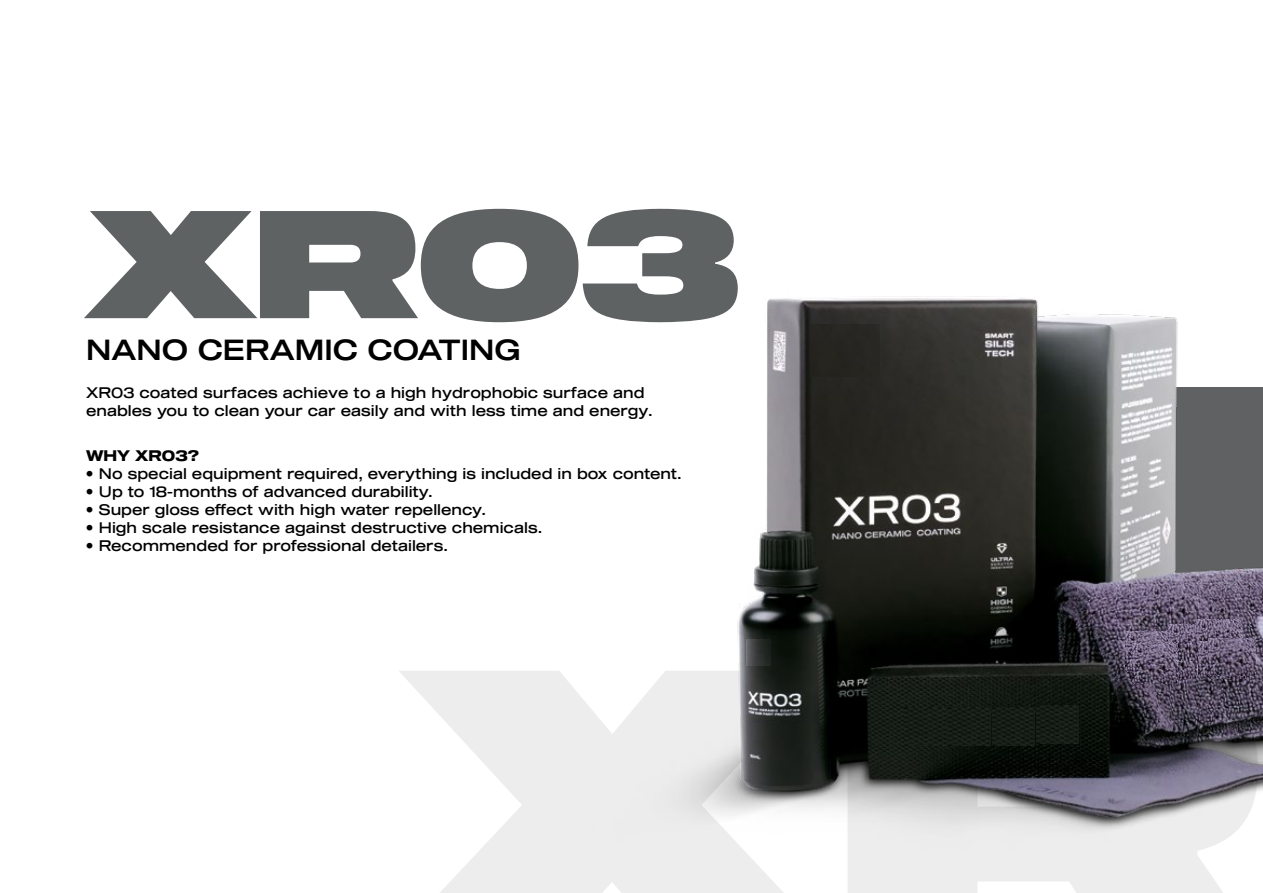
<style>
.page{position:relative;width:1263px;height:893px;background:#fff}
.page>*{position:absolute;margin:0;border:0;box-sizing:border-box;transform-origin:0 0}
.t1{font:150px "Shapiro 95 Super Extd";color:#5f6263}
.t2{font:28.5px "Shapiro 55 Middle Wide";color:#000}
.t3{font:15px/18px "Shapiro 45 Welter Wide";color:#000}
.t4{font:15px "Shapiro 75 Heavy Wide";color:#000}
</style>
<div class="page">
<img style="left:687px;top:296px;width:576px;height:533px">
<div style="left:811px;top:324px;width:69px;height:52px;background:#262521"></div>
<img style="left:746px;top:639px;width:24px;height:26px">
<img style="left:905px;top:708px;width:129px;height:38px">
<img style="left:1036px;top:705px;width:42px;height:39px">
<img style="left:1177px;top:661px;width:68px;height:18px">
<img style="left:1125px;top:632px;width:43px;height:40px">
<img style="left:1168px;top:624px;width:41px;height:37px">
<img style="left:1196px;top:620px;width:47px;height:36px">
<img style="left:1209px;top:639px;width:46px;height:36px">
<img style="left:1132px;top:644px;width:45px;height:40px">
<h1 class="t1" style="left:86px;top:158px;width:656px">XR03</h1>
<h2 class="t2" style="left:86px;top:330px;width:436px">NANO CERAMIC COATING</h2>
<p class="t3" style="left:86px;top:384px;width:568px">XR03 coated surfaces achieve to a high hydrophobic surface and enables you to clean your car easily and with less time and energy.</p>
<p class="t4" style="left:86px;top:445px;width:114px">WHY XR03?</p>
<p class="t3" style="left:86px;top:465px;width:597px">• No special equipment required, everything is included in box content.</p>
<p class="t3" style="left:86px;top:483px;width:348px">• Up to 18-months of advanced durability.</p>
<p class="t3" style="left:86px;top:501px;width:402px">• Super gloss effect with high water repellency.</p>
<p class="t3" style="left:86px;top:519px;width:458px">• High scale resistance against destructive chemicals.</p>
<p class="t3" style="left:86px;top:537px;width:363px">• Recommended for professional detailers.</p>
</div>
